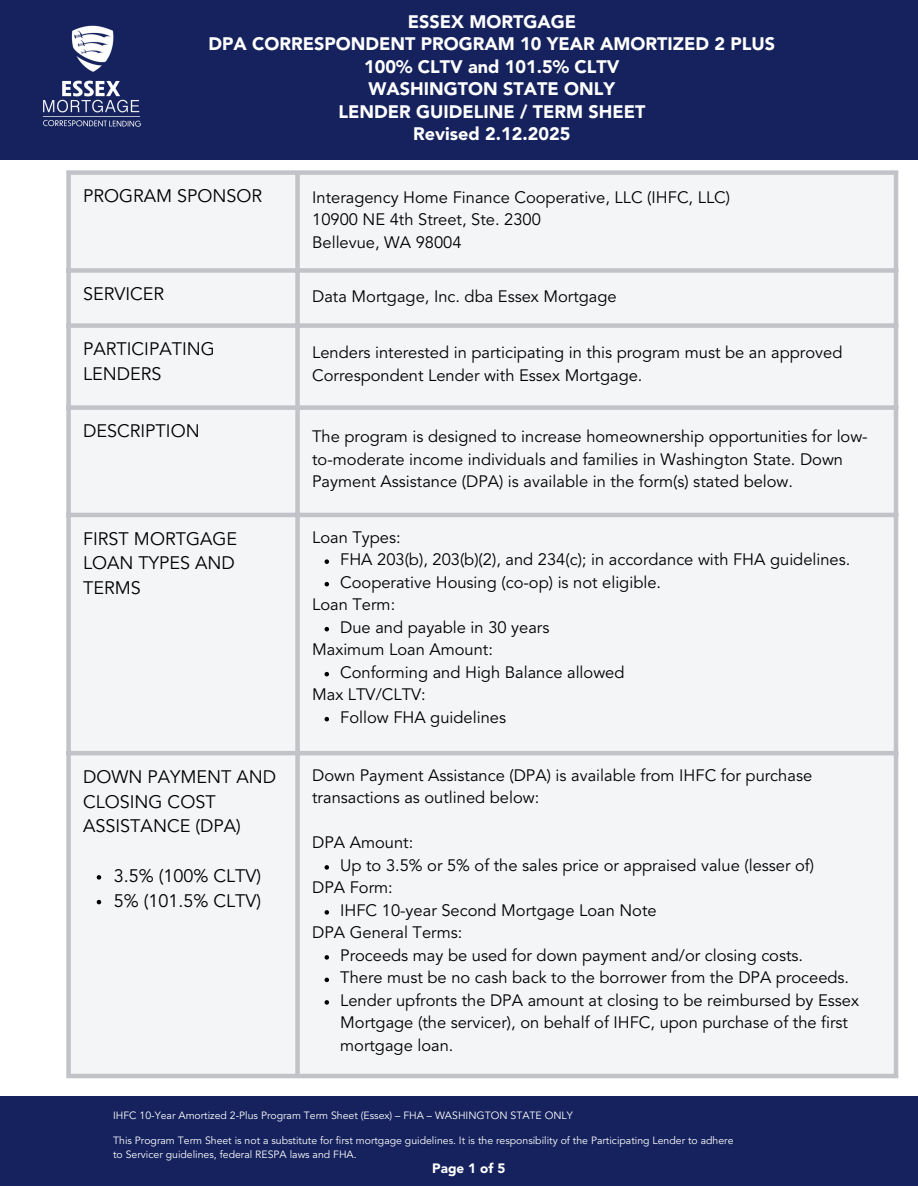
<style>
.page{position:relative;width:918px;height:1188px;background:#fff}
.page>*{position:absolute;margin:0;border:0;box-sizing:border-box;transform-origin:0 0}
.t1{font:18px/24.8px "Avenir LT Std";color:#000}
.t2{font:900 18px/22.5px "Avenir LT Std";color:#fff;text-align:center}
.t3{font:16.5px/22.5px "Avenir LT Std";color:#000}
.t4{font:900 13.5px "Avenir LT Std";color:#fff}
.t5{font:10.5px "Avenir LT Std";color:#fff}
</style>
<div class="page">
<div style="left:0;top:0;width:918px;height:159px;background:#15225d"></div>
<div style="left:0;top:1096px;width:918px;height:90px;background:#15225d"></div>
<img style="left:43px;top:25px;width:99px;height:102px">
<div style="left:71px;top:175px;width:823px;height:899px;background:#f4f5f7"></div>
<svg style="left:325px;top:559px;width:4px;height:5px"></svg>
<svg style="left:325px;top:582px;width:4px;height:4px"></svg>
<svg style="left:325px;top:627px;width:4px;height:4px"></svg>
<svg style="left:325px;top:672px;width:4px;height:4px"></svg>
<svg style="left:325px;top:717px;width:4px;height:4px"></svg>
<svg style="left:97px;top:875px;width:4px;height:5px"></svg>
<svg style="left:97px;top:900px;width:4px;height:4px"></svg>
<svg style="left:325px;top:865px;width:4px;height:5px"></svg>
<svg style="left:325px;top:910px;width:4px;height:5px"></svg>
<svg style="left:325px;top:955px;width:4px;height:5px"></svg>
<svg style="left:325px;top:978px;width:4px;height:4px"></svg>
<svg style="left:325px;top:1000px;width:4px;height:5px"></svg>
<div style="left:66px;top:175px;width:5px;height:899px;background:#c2c3c9"></div>
<div style="left:295px;top:175px;width:5px;height:899px;background:#c2c3c9"></div>
<hr style="left:894px;top:175px;width:4px;height:899px;background:#c2c3c9">
<div style="left:66px;top:170px;width:832px;height:5px;background:#c2c3c9"></div>
<div style="left:66px;top:268px;width:832px;height:5px;background:#c2c3c9"></div>
<div style="left:66px;top:323px;width:832px;height:5px;background:#c2c3c9"></div>
<div style="left:66px;top:405px;width:832px;height:5px;background:#c2c3c9"></div>
<hr style="left:66px;top:513px;width:832px;height:4px;background:#c2c3c9">
<hr style="left:66px;top:751px;width:832px;height:4px;background:#c2c3c9">
<hr style="left:66px;top:1074px;width:832px;height:4px;background:#c2c3c9">
<p class="t2" style="left:209px;top:12px;width:568px">ESSEX MORTGAGE<br>DPA CORRESPONDENT PROGRAM 10 YEAR AMORTIZED 2 PLUS<br>100% CLTV and 101.5% CLTV<br>WASHINGTON STATE ONLY<br>LENDER GUIDELINE / TERM SHEET<br>Revised 2.12.2025</p>
<h1 class="t1" style="left:83px;top:185px;width:181px">PROGRAM SPONSOR</h1>
<p class="t3" style="left:312px;top:187px;width:419px">Interagency Home Finance Cooperative, LLC (IHFC, LLC)</p>
<p class="t3" style="left:312px;top:210px;width:230px">10900 NE 4th Street, Ste. 2300</p>
<p class="t3" style="left:312px;top:232px;width:151px">Bellevue, WA 98004</p>
<p class="t1" style="left:83px;top:283px;width:83px">SERVICER</p>
<p class="t3" style="left:312px;top:286px;width:306px">Data Mortgage, Inc. dba Essex Mortgage</p>
<p class="t1" style="left:83px;top:338px;width:133px">PARTICIPATING<br>LENDERS</p>
<p class="t3" style="left:312px;top:343px;width:532px">Lenders interested in participating in this program must be an approved</p>
<p class="t3" style="left:312px;top:365px;width:332px">Correspondent Lender with Essex Mortgage.</p>
<p class="t1" style="left:83px;top:420px;width:118px">DESCRIPTION</p>
<p class="t3" style="left:312px;top:427px;width:557px">The program is designed to increase homeownership opportunities for low&shy;to-moderate income individuals and families in Washington State. Down<br>Payment Assistance (DPA) is available in the form(s) stated below.</p>
<p class="t1" style="left:83px;top:528px;width:155px;text-align:justify">FIRST MORTGAGE LOAN TYPES AND TERMS</p>
<p class="t3" style="left:312px;top:527px;width:90px">Loan Types:</p>
<p class="t3" style="left:340px;top:550px;width:512px">FHA 203(b), 203(b)(2), and 234(c); in accordance with FHA guidelines.</p>
<p class="t3" style="left:340px;top:572px;width:322px">Cooperative Housing (co-op) is not eligible.</p>
<p class="t3" style="left:312px;top:595px;width:85px">Loan Term:</p>
<p class="t3" style="left:340px;top:617px;width:211px">Due and payable in 30 years</p>
<p class="t3" style="left:312px;top:640px;width:182px">Maximum Loan Amount:</p>
<p class="t3" style="left:340px;top:662px;width:286px">Conforming and High Balance allowed</p>
<p class="t3" style="left:312px;top:685px;width:115px">Max LTV/CLTV:</p>
<p class="t3" style="left:340px;top:707px;width:167px">Follow FHA guidelines</p>
<p class="t1" style="left:83px;top:766px;width:195px">DOWN PAYMENT AND<br>CLOSING COST<br>ASSISTANCE (DPA)</p>
<p class="t1" style="left:114px;top:865px;width:149px">3.5% (100% CLTV)</p>
<p class="t1" style="left:114px;top:890px;width:149px">5% (101.5% CLTV)</p>
<p class="t3" style="left:312px;top:765px;width:502px">Down Payment Assistance (DPA) is available from IHFC for purchase</p>
<p class="t3" style="left:312px;top:788px;width:229px">transactions as outlined below:</p>
<p class="t3" style="left:312px;top:833px;width:103px">DPA Amount:</p>
<p class="t3" style="left:340px;top:855px;width:475px">Up to 3.5% or 5% of the sales price or appraised value (lesser of)</p>
<p class="t3" style="left:312px;top:878px;width:82px">DPA Form:</p>
<p class="t3" style="left:340px;top:900px;width:318px">IHFC 10-year Second Mortgage Loan Note</p>
<p class="t3" style="left:312px;top:923px;width:152px">DPA General Terms:</p>
<p class="t3" style="left:340px;top:945px;width:464px">Proceeds may be used for down payment and/or closing costs.</p>
<p class="t3" style="left:340px;top:968px;width:511px">There must be no cash back to the borrower from the DPA proceeds.</p>
<p class="t3" style="left:340px;top:990px;width:520px">Lender upfronts the DPA amount at closing to be reimbursed by Essex<br>Mortgage (the servicer), on behalf of IHFC, upon purchase of the first mortgage loan.</p>
<p class="t5" style="left:113px;top:1111px;width:461px">IHFC 10-Year Amortized 2-Plus Program Term Sheet (Essex) – FHA – WASHINGTON STATE ONLY</p>
<p class="t5" style="left:113px;top:1136px;width:622px">This Program Term Sheet is not a substitute for first mortgage guidelines. It is the responsibility of the Participating Lender to adhere</p>
<p class="t5" style="left:113px;top:1150px;width:245px">to Servicer guidelines, federal RESPA laws and FHA.</p>
<p class="t4" style="left:432px;top:1163px;width:75px">Page 1 of 5</p>
</div>
